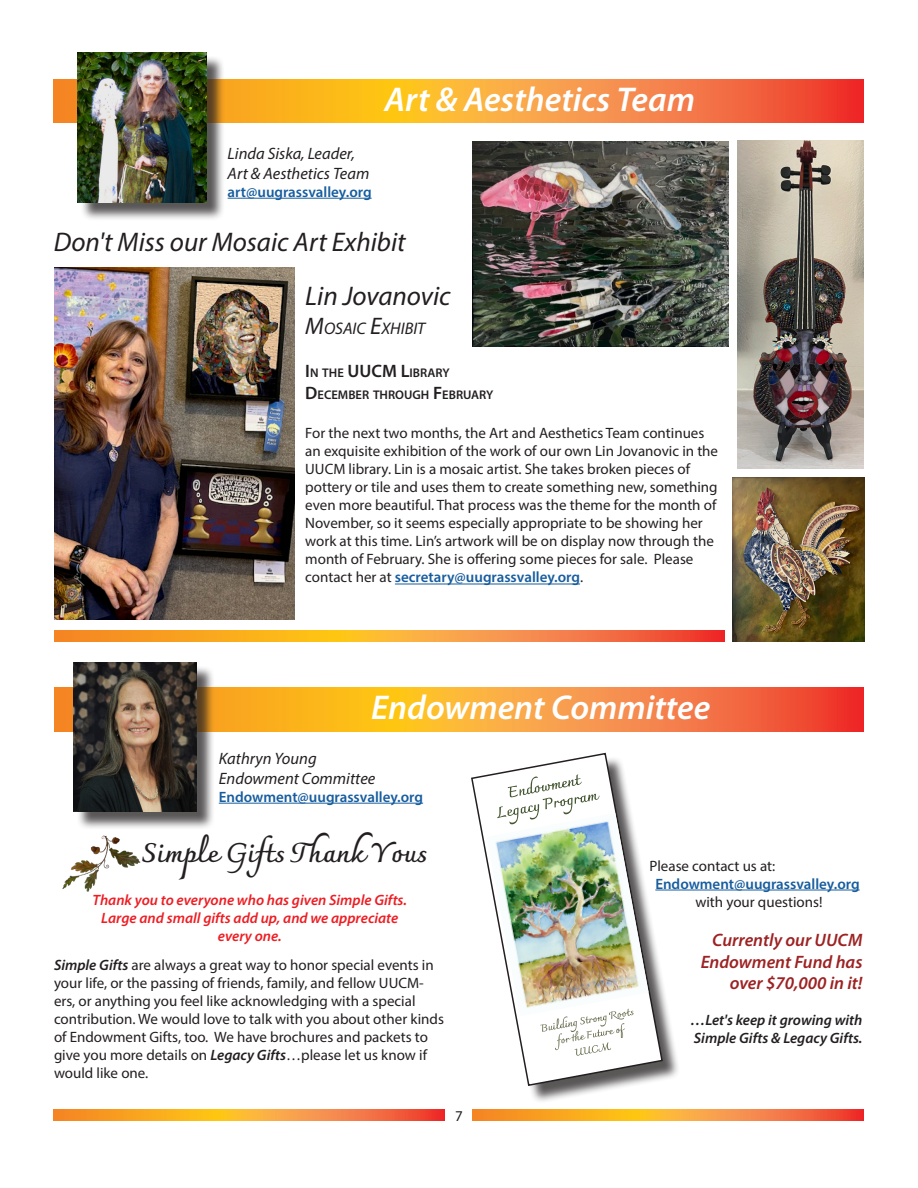
<style>
.page{position:relative;width:918px;height:1188px;background:#fff}
.page>*{position:absolute;margin:0;border:0;box-sizing:border-box;transform-origin:0 0}
.t1{font:italic 600 34.5px "Myriad Pro";color:#fff}
.headline{font:italic 27px "Myriad Pro";color:#231f20}
.Paragraph_Style_1{font:700 27px "Charmonman";color:#231f20}
.Paragraph_Style_1-2{font:italic 600 18px/21.6px "Myriad Pro";color:#9d2223;text-align:right}
.subhead{font:600 18px "Myriad Pro";color:#231f20}
.Subhead_1{font:italic 16.8px "Myriad Pro";color:#231f20}
.by_line{font:italic 16.5px "Myriad Pro";color:#231f20}
.Paragraph_Style_1-3{font:15px/18px "Myriad Pro";color:#231f20}
.Paragraph_Style_1-4{font:italic 600 15px "Myriad Pro";color:#ee1d23}
.Paragraph_Style_1-5{font:600 15px/18px "Myriad Pro";color:#175d9e;text-align:center}
.Paragraph_Style_1-6{font:italic 600 15px/18px "Myriad Pro";color:#231f20}
.by_line-2{font:600 15px "Myriad Pro";color:#175d9e}
.subhead-2{font:600 12.6px "Myriad Pro";color:#231f20}
.s1{font-size:24px}
.s2{font-size:12.6px}
.s3{font-size:18px}
.s4{font-weight:600;color:#175d9e}
.s5{font-weight:600;font-style:italic}
.s6{font-weight:400;color:#231f20}
</style>
<div class="page">
<svg style="left:54px;top:80px;width:810px;height:42px;background:#f79234"></svg>
<hr style="left:228px;top:198px;width:144px;height:1px;background:#175d9e">
<div style="left:80px;top:55px;width:145px;height:166px;background:#231f20;opacity:.75"></div>
<img style="left:77px;top:53px;width:129px;height:149px">
<hr style="left:395px;top:584px;width:185px;height:1px;background:#175d9e">
<img style="left:54px;top:268px;width:240px;height:352px">
<svg style="left:472px;top:1110px;width:392px;height:10px;background:#f79230"></svg>
<svg style="left:53px;top:1110px;width:392px;height:10px;background:#f79230"></svg>
<img style="left:733px;top:477px;width:131px;height:165px">
<img style="left:472px;top:141px;width:257px;height:206px">
<img style="left:737px;top:140px;width:127px;height:329px">
<svg style="left:54px;top:631px;width:671px;height:11px;background:#f79230"></svg>
<div style="left:474px;top:756px;width:207px;height:348px;background:#231f20;opacity:.75"></div>
<svg style="left:471px;top:752px;width:193px;height:335px"></svg>
<svg style="left:497px;top:774px;width:102px;height:39px"></svg>
<img style="left:487px;top:813px;width:162px;height:203px">
<svg style="left:540px;top:1009px;width:94px;height:47px"></svg>
<img style="left:62px;top:835px;width:79px;height:57px">
<svg style="left:54px;top:687px;width:810px;height:45px;background:#f79234"></svg>
<hr style="left:219px;top:803px;width:204px;height:1px;background:#175d9e">
<div style="left:76px;top:665px;width:139px;height:166px;background:#231f20;opacity:.75"></div>
<img style="left:74px;top:663px;width:122px;height:149px">
<hr style="left:655px;top:890px;width:205px;height:1px;background:#175d9e">
<p class="t1" style="left:384px;top:77px;width:312px">Art &amp; Aesthetics Team</p>
<p class="by_line" style="left:228px;top:143px;width:129px">Linda Siska, Leader,</p>
<p class="by_line" style="left:228px;top:163px;width:143px">Art &amp; Aesthetics Team</p>
<p class="Paragraph_Style_1-5" style="left:228px;top:182px;width:146px">art@uugrassvalley.org</p>
<p class="headline" style="left:54px;top:226px;width:354px">Don't Miss our Mosaic Art Exhibit</p>
<p class="headline" style="left:305px;top:280px;width:147px">Lin Jovanovic</p>
<p class="Subhead_1" style="left:305px;top:318px;width:121px"><span class="s1">M</span>OSAIC <span class="s1">E</span>XHIBIT</p>
<p class="subhead" style="left:305px;top:360px;width:56px">I<span class="s2">NTHE</span>UUCM</p>
<p class="subhead-2" style="left:401px;top:365px;width:50px"><span class="s3">L</span>IBRARY</p>
<p class="subhead-2" style="left:305px;top:387px;width:190px"><span class="s3">D</span>ECEMBER THROUGH <span class="s3">F</span> EBRUARY</p>
<p class="Paragraph_Style_1-3" style="left:305px;top:424px;width:414px">For the next two months, the Art and Aesthetics Team continues an exquisite exhibition of the work of our own Lin Jovanovic in the UUCM library. Lin is a mosaic artist. She takes broken pieces of pottery or tile and uses them to create something new, something even more beautiful. That process was the theme for the month of November, so it seems especially appropriate to be showing her work at this time. Lin’s artwork will be on display now through the month of February. She is offering some pieces for sale. Please contact her at <span class="s4">secretary@uugrassvalley.org</span>.</p>
<p class="t1" style="left:371px;top:686px;width:341px">Endowment Committee</p>
<p class="by_line" style="left:219px;top:748px;width:99px">Kathryn Young</p>
<p class="by_line" style="left:219px;top:768px;width:158px">Endowment Committee</p>
<p class="by_line-2" style="left:219px;top:787px;width:206px">Endowment@uugrassvalley.org</p>
<p class="Paragraph_Style_1" style="left:142px;top:837px;width:287px">Simple Gifts Thank Yous</p>
<p class="Paragraph_Style_1-4" style="left:92px;top:891px;width:316px">Thank you to everyone who has given Simple Gifts.</p>
<p class="Paragraph_Style_1-4" style="left:101px;top:909px;width:299px">Large and small gifts add up, and we appreciate</p>
<p class="Paragraph_Style_1-4" style="left:218px;top:927px;width:65px">every one.</p>
<p class="Paragraph_Style_1-3" style="left:54px;top:956px;width:391px"><span class="s5">Simple Gifts</span> are always a great way to honor special events in your life, or the passing of friends, family, and fellow UUCM&shy;ers, or anything you feel like acknowledging with a special contribution. We would love to talk with you about other kinds of Endowment Gifts, too. We have brochures and packets to give you more details on <span class="s5">Legacy Gifts</span>…please let us know if would like one.</p>
<p class="Paragraph_Style_1-3" style="left:455px;top:1107px;width:9px">7</p>
<p class="Paragraph_Style_1-3" style="left:650px;top:856px;width:127px">Please contact us at:</p>
<p class="Paragraph_Style_1-5" style="left:655px;top:874px;width:206px">Endowment@uugrassvalley.org <span class="s6">with your questions!</span></p>
<p class="Paragraph_Style_1-2" style="left:701px;top:929px;width:163px">Currently our UUCM<br>Endowment Fund has over $70,000 in it!</p>
<p class="Paragraph_Style_1-6" style="left:690px;top:1011px;width:174px">…Let's keep it growing with<br>Simple Gifts &amp; Legacy Gifts.</p>
</div>
